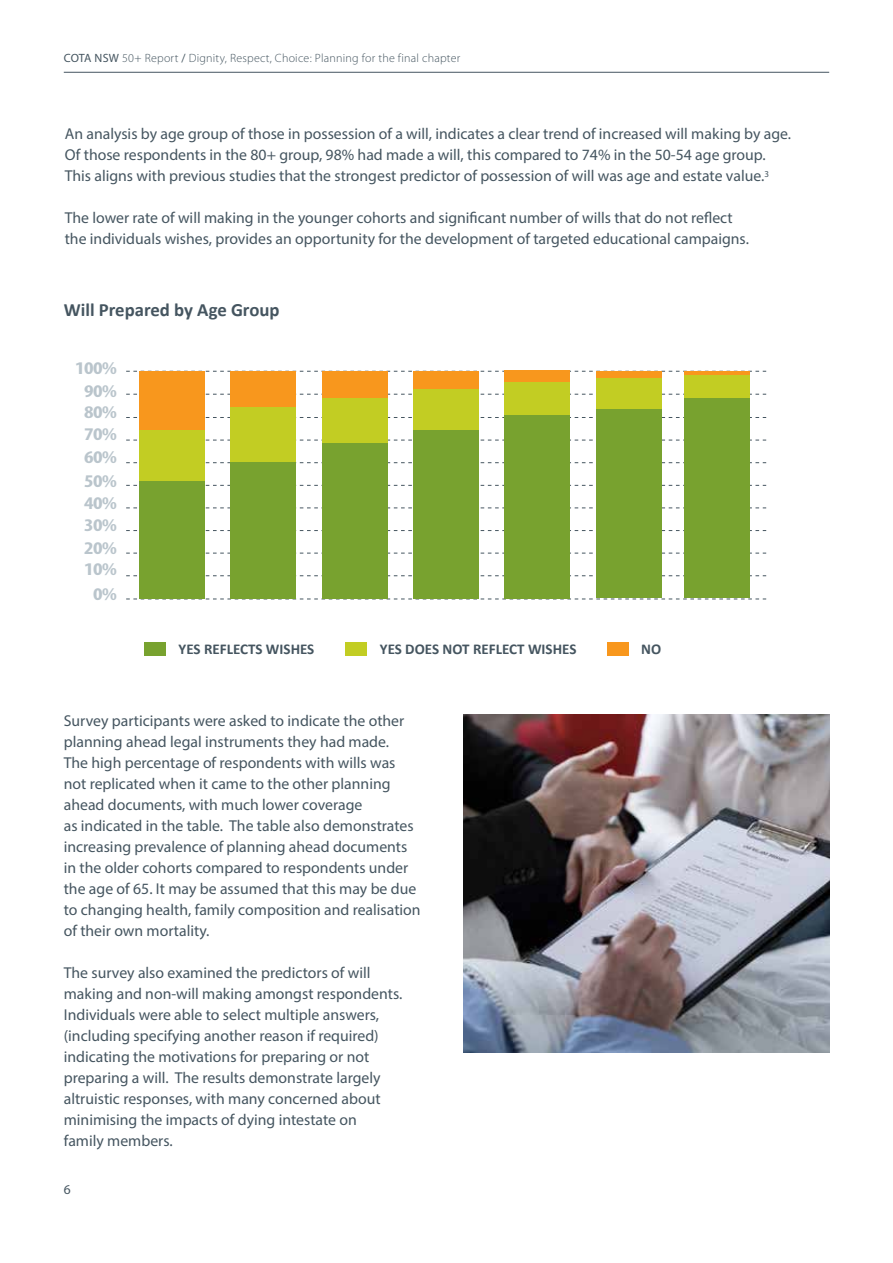
<style>
.page{position:relative;width:893px;height:1263px;background:#fff}
.page>*{position:absolute;margin:0;border:0;box-sizing:border-box;transform-origin:0 0}
.t1{font:700 18.75px "Calibri";color:#455560}
.t2{font:700 condensed 17.85px/23.1px "Myriad Pro";letter-spacing:-.025em;color:#bac5cc;scale:1.25 1}
.t3{font:15.75px/21px "Myriad Pro";color:#455560}
.t4{font:700 15px "Calibri";color:#455560}
.t5{font:13.5px "Myriad Pro";color:#455560}
.t6{font:300 12px "Myriad Pro";letter-spacing:.02em;color:#455560}
.s1{font-weight:400}
</style>
<div class="page">
<hr style="left:64px;top:72px;width:765px;height:1px;background:#455560">
<svg style="left:126px;top:371px;width:640px;height:1px"></svg>
<svg style="left:126px;top:394px;width:640px;height:1px"></svg>
<svg style="left:126px;top:553px;width:640px;height:1px"></svg>
<svg style="left:126px;top:598px;width:640px;height:1px"></svg>
<svg style="left:126px;top:507px;width:640px;height:1px"></svg>
<svg style="left:126px;top:462px;width:640px;height:1px"></svg>
<svg style="left:126px;top:417px;width:640px;height:1px"></svg>
<svg style="left:126px;top:575px;width:640px;height:1px"></svg>
<svg style="left:126px;top:530px;width:640px;height:1px"></svg>
<svg style="left:126px;top:485px;width:640px;height:1px"></svg>
<svg style="left:126px;top:440px;width:640px;height:1px"></svg>
<div style="left:684px;top:371px;width:65px;height:32px;background:#f8971d"></div>
<div style="left:596px;top:371px;width:65px;height:13px;background:#f8971d"></div>
<div style="left:230px;top:371px;width:66px;height:58px;background:#f8971d"></div>
<div style="left:139px;top:429px;width:66px;height:108px;background:#c2cd23"></div>
<div style="left:139px;top:371px;width:66px;height:58px;background:#f8971d"></div>
<div style="left:230px;top:407px;width:66px;height:56px;background:#c2cd23"></div>
<div style="left:596px;top:378px;width:65px;height:112px;background:#c2cd23"></div>
<div style="left:139px;top:481px;width:66px;height:117px;background:#78a22f"></div>
<div style="left:230px;top:462px;width:66px;height:136px;background:#78a22f"></div>
<div style="left:322px;top:439px;width:65px;height:159px;background:#78a22f"></div>
<div style="left:596px;top:409px;width:65px;height:189px;background:#78a22f"></div>
<hr style="left:233px;top:612px;width:64px;height:1px;background:#455560">
<div style="left:322px;top:371px;width:65px;height:32px;background:#f8971d"></div>
<div style="left:413px;top:371px;width:66px;height:32px;background:#f8971d"></div>
<div style="left:684px;top:375px;width:65px;height:32px;background:#c2cd23"></div>
<div style="left:684px;top:399px;width:65px;height:199px;background:#78a22f"></div>
<div style="left:322px;top:399px;width:65px;height:44px;background:#c2cd23"></div>
<div style="left:413px;top:389px;width:66px;height:43px;background:#c2cd23"></div>
<div style="left:413px;top:430px;width:66px;height:168px;background:#78a22f"></div>
<div style="left:504px;top:371px;width:66px;height:13px;background:#f8971d"></div>
<div style="left:504px;top:382px;width:66px;height:74px;background:#c2cd23"></div>
<div style="left:504px;top:415px;width:66px;height:183px;background:#78a22f"></div>
<div style="left:145px;top:642px;width:21px;height:13px;background:#78a22f"></div>
<div style="left:346px;top:642px;width:21px;height:13px;background:#c2cd23"></div>
<div style="left:607px;top:642px;width:21px;height:13px;background:#f8971d"></div>
<img style="left:463px;top:714px;width:366px;height:338px">
<p class="t6" style="left:64px;top:51px;width:398px"><span class="s1">COTA NSW</span> 50+ Report <span class="s1">/</span> Dignity, Respect, Choice: Planning for the final chapter</p>
<p class="t3" style="left:65px;top:123px;width:728px">An analysis by age group of those in possession of a will, indicates a clear trend of increased will making by age.<br>Of those respondents in the 80+ group, 98% had made a will, this compared to 74% in the 50-54 age group.<br>This aligns with previous studies that the strongest predictor of possession of will was age and estate value.<sup>3</sup></p>
<p class="t3" style="left:65px;top:207px;width:686px">The lower rate of will making in the younger cohorts and significant number of wills that do not reflect the individuals wishes, provides an opportunity for the development of targeted educational campaigns.</p>
<p class="t1" style="left:64px;top:298px;width:217px">Will Prepared by Age Group</p>
<p class="t2" style="left:75px;top:357px;width:35px;line-height:22.5px;text-align:center">100%<br>90%</p>
<p class="t2" style="left:84px;top:400px;width:28px">80%</p>
<p class="t2" style="left:84px;top:422px;width:28px">70%<br>60%</p>
<p class="t2" style="left:84px;top:469px;width:28px">50%</p>
<p class="t2" style="left:84px;top:491px;width:28px">40%</p>
<p class="t2" style="left:84px;top:513px;width:28px">30%</p>
<p class="t2" style="left:84px;top:557px;width:28px">10%</p>
<p class="t2" style="left:84px;top:536px;width:28px">20%</p>
<p class="t2" style="left:93px;top:582px;width:20px">0%</p>
<p class="t4" style="left:179px;top:640px;width:137px">YES REFLECTS WISHES</p>
<p class="t4" style="left:380px;top:640px;width:198px">YES DOES NOT REFLECT WISHES</p>
<p class="t3" style="left:64px;top:710px;width:358px">Survey participants were asked to indicate the other planning ahead legal instruments they had made.<br>The high percentage of respondents with wills was not replicated when it came to the other planning ahead documents, with much lower coverage<br>as indicated in the table. The table also demonstrates increasing prevalence of planning ahead documents in the older cohorts compared to respondents under the age of 65. It may be assumed that this may be due to changing health, family composition and realisation of their own mortality.</p>
<p class="t3" style="left:64px;top:962px;width:340px">The survey also examined the predictors of will making and non-will making amongst respondents.<br>Individuals were able to select multiple answers, (including specifying another reason if required) indicating the motivations for preparing or not preparing a will. The results demonstrate largely altruistic responses, with many concerned about minimising the impacts of dying intestate on<br>family members.</p>
<p class="t5" style="left:64px;top:1181px;width:8px">6</p>
<p class="t4" style="left:641px;top:640px;width:22px">NO</p>
</div>
